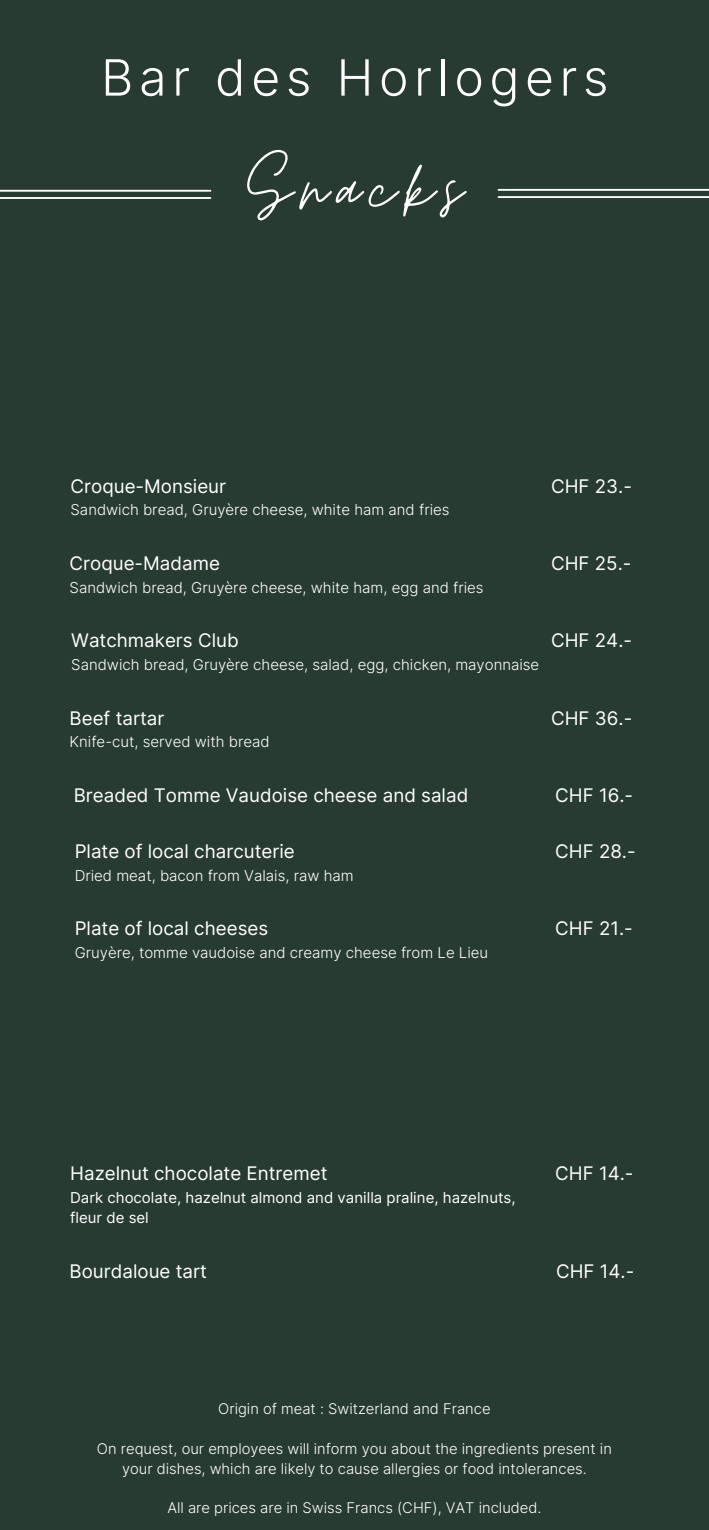
<style>
.page{position:relative;width:709px;height:1530px;background:#283b32}
.page>*{position:absolute;margin:0;border:0;box-sizing:border-box;transform-origin:0 0}
.t1{font:87.5px "Moon Time";letter-spacing:.11em;color:#fff}
.t2{font:300 50px "Inter";letter-spacing:.11em;color:#fff}
.t3{font:18.75px "Inter";color:#fff}
.t4{font:300 15px "Inter";color:#fff}
.t5{font:15px/20.6px "Inter";color:#fff}
.t6{font:300 14.75px/19.9px "Inter";color:#fff;text-align:center}
</style>
<div class="page">
<hr style="left:498px;top:189px;width:211px;height:2px;background:#fff">
<hr style="left:498px;top:196px;width:211px;height:2px;background:#fff">
<hr style="left:0;top:190px;width:210px;height:2px;background:#fff">
<hr style="left:0;top:197px;width:210px;height:2px;background:#fff">
<p class="t2" style="left:101px;top:47px;width:509px">Bar des Horlogers</p>
<p class="t1" style="left:247px;top:136px;width:216px">Snacks</p>
<p class="t3" style="left:71px;top:475px;width:157px">Croque-Monsieur</p>
<p class="t4" style="left:71px;top:501px;width:380px">Sandwich bread, Gruyère cheese, white ham and fries</p>
<p class="t3" style="left:551px;top:475px;width:82px">CHF 23.-</p>
<p class="t3" style="left:70px;top:552px;width:152px">Croque-Madame</p>
<p class="t4" style="left:70px;top:578px;width:415px">Sandwich bread, Gruyère cheese, white ham, egg and fries</p>
<p class="t3" style="left:551px;top:552px;width:82px">CHF 25.-</p>
<p class="t3" style="left:71px;top:629px;width:169px">Watchmakers Club</p>
<p class="t4" style="left:71px;top:655px;width:469px">Sandwich bread, Gruyère cheese, salad, egg, chicken, mayonnaise</p>
<p class="t3" style="left:70px;top:706px;width:96px">Beef tartar</p>
<p class="t4" style="left:70px;top:732px;width:201px">Knife-cut, served with bread</p>
<p class="t3" style="left:551px;top:629px;width:82px">CHF 24.-</p>
<h4 class="t3" style="left:551px;top:706px;width:83px">CHF 36.-</h4>
<p class="t3" style="left:74px;top:784px;width:396px">Breaded Tomme Vaudoise cheese and salad</p>
<h3 class="t3" style="left:555px;top:784px;width:79px">CHF 16.-</h3>
<h3 class="t3" style="left:75px;top:840px;width:222px">Plate of local charcuterie</h3>
<h3 class="t4" style="left:75px;top:866px;width:280px">Dried meat, bacon from Valais, raw ham</h3>
<h3 class="t3" style="left:75px;top:917px;width:195px">Plate of local cheeses</h3>
<h3 class="t4" style="left:75px;top:943px;width:415px">Gruyère, tomme vaudoise and creamy cheese from Le Lieu</h3>
<h3 class="t3" style="left:555px;top:840px;width:82px">CHF 28.-</h3>
<h3 class="t3" style="left:555px;top:917px;width:79px">CHF 21.-</h3>
<p class="t3" style="left:70px;top:1162px;width:259px">Hazelnut chocolate Entremet</p>
<p class="t3" style="left:555px;top:1162px;width:80px">CHF 14.-</p>
<p class="t5" style="left:70px;top:1187px;width:447px">Dark chocolate, hazelnut almond and vanilla praline, hazelnuts, fleur de sel</p>
<h3 class="t3" style="left:70px;top:1260px;width:139px">Bourdaloue tart</h3>
<h3 class="t3" style="left:556px;top:1260px;width:80px">CHF 14.-</h3>
<p class="t6" style="left:218px;top:1398px;width:274px">Origin of meat : Switzerland and France</p>
<p class="t6" style="left:97px;top:1438px;width:516px">On request, our employees will inform you about the ingredients present in your dishes, which are likely to cause allergies or food intolerances.</p>
<h4 class="t6" style="left:167px;top:1498px;width:375px">All are prices are in Swiss Francs (CHF), VAT included.</h4>
</div>
